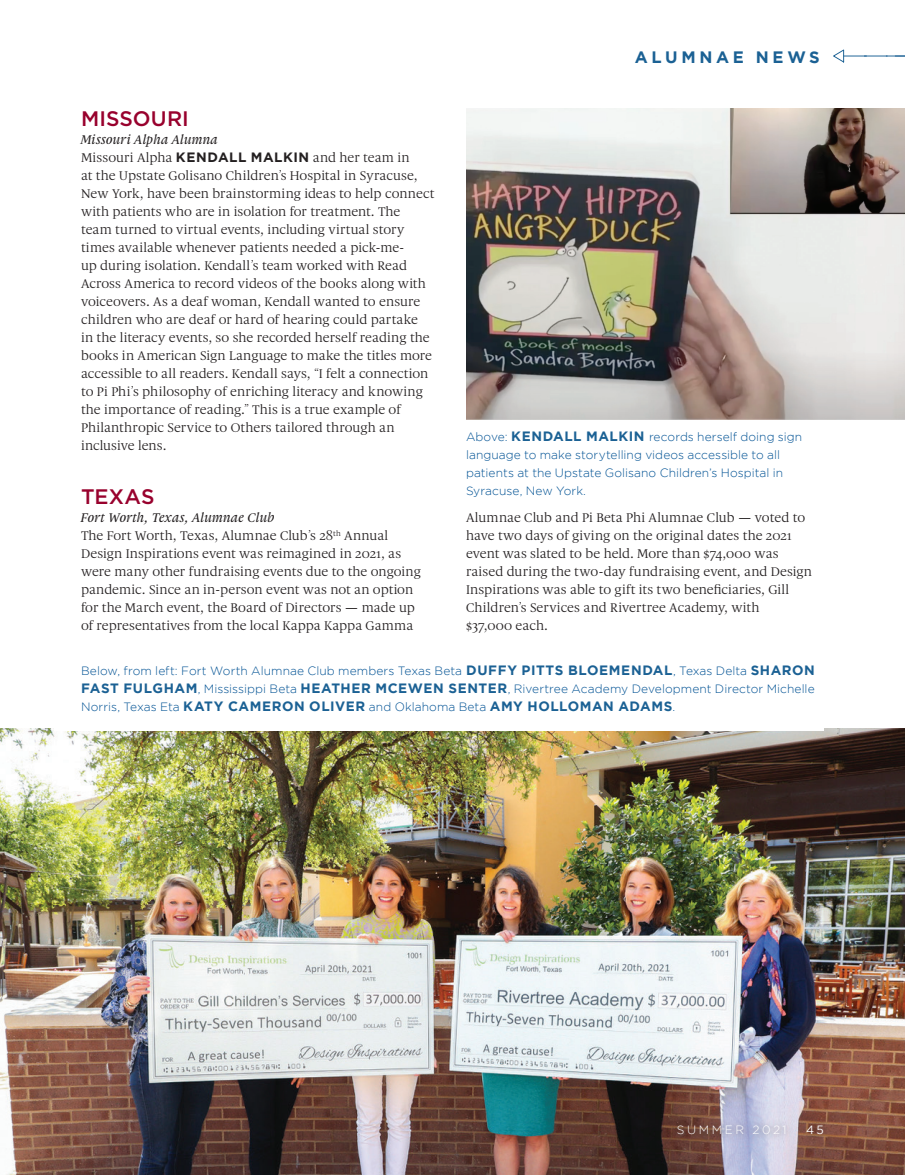
<style>
.page{position:relative;width:905px;height:1175px;background:#fff}
.page>*{position:absolute;margin:0;border:0;box-sizing:border-box;transform-origin:0 0}
.t1{font:500 21px "Gotham";letter-spacing:.005em;color:#98012d}
.t2{font:700 16.5px "Gotham";letter-spacing:.215em;color:#1b6194}
.t3{font:13.5px/18px "Gauthier FY";letter-spacing:.005em;color:#231f20}
.t4{font:700 13.5px "Gotham";letter-spacing:.035em;color:#1b6194}
.t5{font:italic 500 13.5px "Gauthier FY";letter-spacing:.005em;color:#231f20}
.t6{font:300 12px/18px "Gotham";letter-spacing:.005em;color:#005294}
.t7{font:300 12px "Gotham";letter-spacing:.215em;color:#fff}
.t8{font:12px "Gotham";color:#fff}
.s1{font-family:"Gotham";font-weight:700}
.s2{font-weight:700;font-size:13.5px;color:#1b6194}
.s3{font-weight:300;font-size:12px;color:#005294}
</style>
<div class="page">
<img style="left:0;top:729px;width:904px;height:445px">
<svg style="left:833px;top:49px;width:71px;height:14px"></svg>
<img style="left:466px;top:108px;width:438px;height:312px">
<div style="left:54px;top:648px;width:770px;height:83px;background:#fff"></div>
<div style="left:670px;top:1118px;width:160px;height:24px;background:#231f20;opacity:.75"></div>
<p class="t1" style="left:81px;top:105px;width:109px">MISSOURI</p>
<p class="t5" style="left:81px;top:131px;width:139px">Missouri Alpha Alumna</p>
<p class="t3" style="left:81px;top:148px;width:355px">Missouri Alpha <span class="s1">KENDALL MALKIN</span> and her team in<br>at the Upstate Golisano Children’s Hospital in Syracuse, New York, have been brainstorming ideas to help connect with patients who are in isolation for treatment. The team turned to virtual events, including virtual story times available whenever patients needed a pick-me-<br>up during isolation. Kendall’s team worked with Read Across America to record videos of the books along with voiceovers. As a deaf woman, Kendall wanted to ensure children who are deaf or hard of hearing could partake<br>in the literacy events, so she recorded herself reading the books in American Sign Language to make the titles more accessible to all readers. Kendall says, “I felt a connection to Pi Phi’s philosophy of enriching literacy and knowing the importance of reading.” This is a true example of Philanthropic Service to Others tailored through an inclusive lens.</p>
<p class="t1" style="left:81px;top:483px;width:75px">TEXAS</p>
<p class="t5" style="left:81px;top:509px;width:196px">Fort Worth, Texas, Alumnae Club</p>
<p class="t3" style="left:81px;top:526px;width:341px">The Fort Worth, Texas, Alumnae Club’s 28<sup>th</sup> Annual Design Inspirations event was reimagined in 2021, as were many other fundraising events due to the ongoing pandemic. Since an in-person event was not an option for the March event, the Board of Directors — made up of representatives from the local Kappa Kappa Gamma</p>
<p class="t2" style="left:635px;top:48px;width:186px">ALUMNAE NEWS</p>
<p class="t6" style="left:466px;top:428px;width:337px">Above: <span class="s2">KENDALL MALKIN</span> records herself doing sign language to make storytelling videos accessible to all patients at the Upstate Golisano Children’s Hospital in Syracuse, New York.</p>
<p class="t3" style="left:466px;top:508px;width:347px">Alumnae Club and Pi Beta Phi Alumnae Club — voted to have two days of giving on the original dates the 2021 event was slated to be held. More than $74,000 was raised during the two-day fundraising event, and Design Inspirations was able to gift its two beneficiaries, Gill Children’s Services and Rivertree Academy, with<br>$37,000 each.</p>
<p class="t6" style="left:81px;top:662px;width:735px">Below, from left: Fort Worth Alumnae Club members Texas Beta <span class="s2">DUFFY PITTS BLOEMENDAL</span>, Texas Delta <span class="s2">SHARON<br>FAST FULGHAM</span>, Mississippi Beta <span class="s2">HEATHER MCEWEN SENTER</span>, Rivertree Academy Development Director Michelle</p>
<p class="t4" style="left:81px;top:698px;width:595px"><span class="s3">Norris, Texas Eta</span> KATY CAMERON OLIVER <span class="s3">and Oklahoma Beta</span> AMY HOLLOMAN ADAMS<span class="s3">.</span></p>
<p class="t7" style="left:677px;top:1123px;width:111px">SUMMER 2021</p>
<p class="t8" style="left:806px;top:1123px;width:19px">45</p>
</div>
